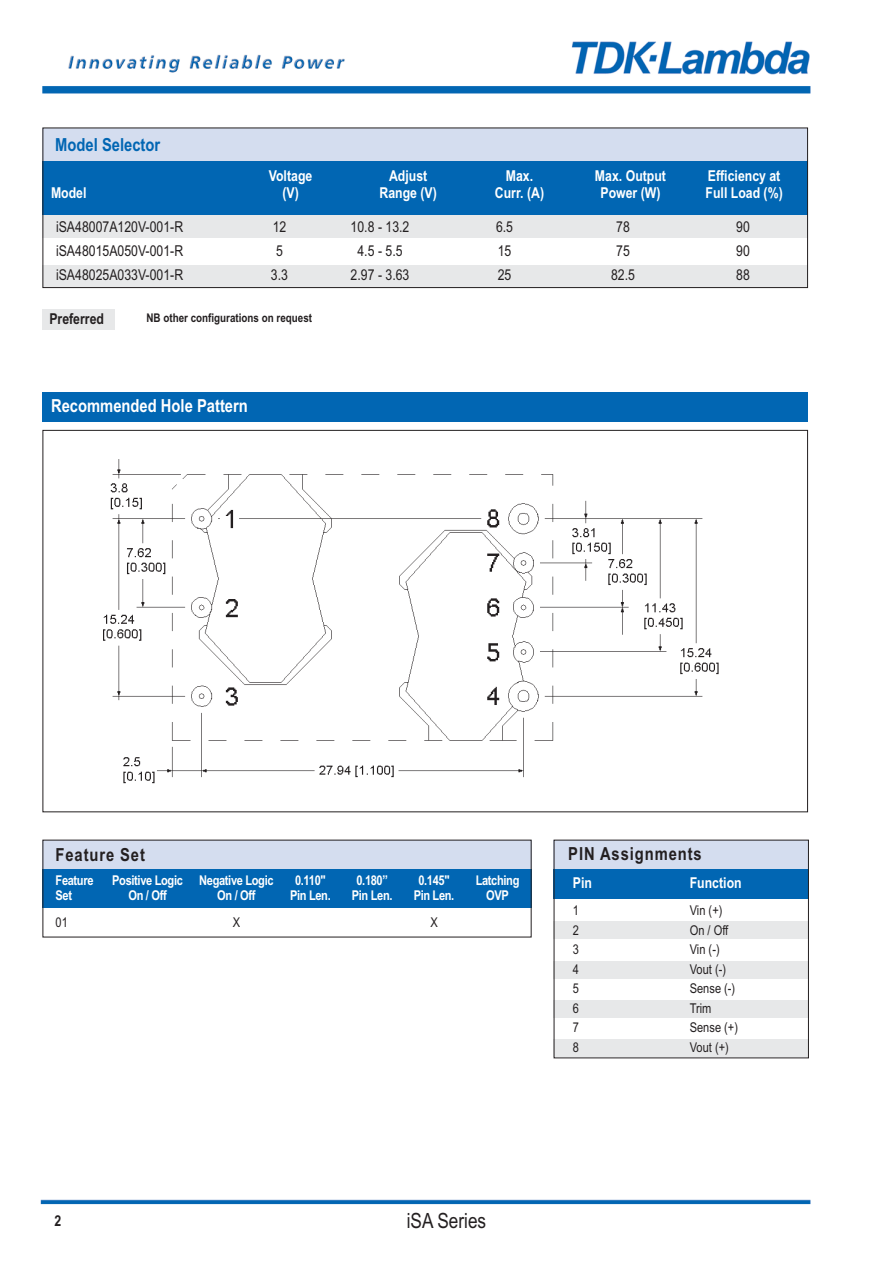
<style>
.page{position:relative;width:893px;height:1263px;background:#fff}
.page>*{position:absolute;margin:0;border:0;box-sizing:border-box;transform-origin:0 0}
.t1{font:21px "Arial Narrow";color:#231f20}
.t2{font:700 18px "Arial Narrow";letter-spacing:.05em;color:#231f20}
.t3{font:700 18px "Arial Narrow";color:#fff}
.t4{font:700 18px "Arial Narrow";color:#0166b3}
.t5{font:15px "Arial Narrow";color:#231f20}
.t6{font:700 15px "Arial Narrow";color:#fff}
.t7{font:700 15px "Arial Narrow";color:#231f20}
.t8{font:700 13.5px "Arial Narrow";letter-spacing:-.025em;color:#fff}
.t9{font:13.5px "Arial Narrow";color:#231f20}
.t10{font:700 12px "Arial Narrow";color:#231f20}
</style>
<div class="page">
<img style="left:40px;top:41px;width:771px;height:1164px">
<div style="left:43px;top:128px;width:765px;height:33px;background:#d4ddef"></div>
<div style="left:43px;top:161px;width:765px;height:54px;background:#0166b3"></div>
<div style="left:43px;top:431px;width:764px;height:380px;background:#fff"></div>
<img style="left:103px;top:459px;width:616px;height:325px">
<div style="left:43px;top:392px;width:765px;height:30px;background:#0166b3"></div>
<div style="left:43px;top:215px;width:765px;height:23px;background:#e7e8e9"></div>
<div style="left:43px;top:265px;width:765px;height:22px;background:#e7e8e9"></div>
<div style="left:43px;top:840px;width:488px;height:29px;background:#d4ddef"></div>
<div style="left:43px;top:869px;width:488px;height:39px;background:#0166b3"></div>
<div style="left:554px;top:922px;width:255px;height:17px;background:#e7e8e9"></div>
<div style="left:554px;top:961px;width:255px;height:17px;background:#e7e8e9"></div>
<div style="left:554px;top:1000px;width:255px;height:17px;background:#e7e8e9"></div>
<div style="left:554px;top:1040px;width:255px;height:17px;background:#e7e8e9"></div>
<div style="left:554px;top:840px;width:255px;height:29px;background:#d4ddef"></div>
<div style="left:554px;top:869px;width:255px;height:30px;background:#0166b3"></div>
<div style="left:43px;top:309px;width:72px;height:20px;background:#e7e8e9"></div>
<div style="left:43px;top:128px;width:765px;height:160px;border:1px solid #231f20"></div>
<p class="t4" style="left:55px;top:134px;width:106px">Model Selector</p>
<p class="t6" style="left:269px;top:167px;width:45px">Voltage</p>
<p class="t6" style="left:389px;top:167px;width:40px">Adjust</p>
<p class="t6" style="left:506px;top:167px;width:29px">Max.</p>
<p class="t6" style="left:595px;top:167px;width:73px">Max. Output</p>
<p class="t6" style="left:708px;top:167px;width:74px">Efficiency at</p>
<p class="t6" style="left:51px;top:184px;width:37px">Model</p>
<p class="t6" style="left:282px;top:184px;width:18px">(V)</p>
<p class="t6" style="left:379px;top:184px;width:59px">Range (V)</p>
<p class="t6" style="left:495px;top:184px;width:51px">Curr. (A)</p>
<p class="t6" style="left:600px;top:184px;width:62px">Power (W)</p>
<p class="t6" style="left:705px;top:184px;width:79px">Full Load (%)</p>
<p class="t5" style="left:56px;top:218px;width:129px">iSA48007A120V-001-R</p>
<p class="t5" style="left:273px;top:218px;width:15px">12</p>
<p class="t5" style="left:351px;top:218px;width:60px">10.8 - 13.2</p>
<p class="t5" style="left:496px;top:218px;width:19px">6.5</p>
<p class="t5" style="left:616px;top:218px;width:15px">78</p>
<p class="t5" style="left:736px;top:218px;width:15px">90</p>
<p class="t5" style="left:56px;top:242px;width:129px">iSA48015A050V-001-R</p>
<p class="t5" style="left:276px;top:242px;width:8px">5</p>
<p class="t5" style="left:357px;top:242px;width:47px">4.5 - 5.5</p>
<p class="t5" style="left:498px;top:242px;width:15px">15</p>
<p class="t5" style="left:616px;top:242px;width:15px">75</p>
<p class="t5" style="left:736px;top:242px;width:15px">90</p>
<p class="t5" style="left:56px;top:266px;width:129px">iSA48025A033V-001-R</p>
<p class="t5" style="left:271px;top:266px;width:19px">3.3</p>
<p class="t5" style="left:351px;top:266px;width:60px">2.97 - 3.63</p>
<p class="t5" style="left:498px;top:266px;width:15px">25</p>
<p class="t5" style="left:611px;top:266px;width:25px">82.5</p>
<p class="t5" style="left:736px;top:266px;width:15px">88</p>
<p class="t7" style="left:49px;top:310px;width:56px">Preferred</p>
<p class="t10" style="left:146px;top:311px;width:167px">NB other configurations on request</p>
<p class="t3" style="left:51px;top:395px;width:198px">Recommended Hole Pattern</p>
<p class="t2" style="left:56px;top:844px;width:91px">Feature Set</p>
<p class="t8" style="left:56px;top:872px;width:39px">Feature</p>
<p class="t8" style="left:112px;top:872px;width:163px">Positive Logic Negative Logic</p>
<p class="t8" style="left:295px;top:872px;width:32px">0.110"</p>
<p class="t8" style="left:356px;top:872px;width:33px">0.180”</p>
<p class="t8" style="left:418px;top:872px;width:33px">0.145"</p>
<p class="t8" style="left:476px;top:872px;width:45px">Latching</p>
<p class="t8" style="left:56px;top:887px;width:18px">Set</p>
<p class="t8" style="left:128px;top:887px;width:40px">On / Off</p>
<p class="t8" style="left:217px;top:887px;width:40px">On / Off</p>
<p class="t8" style="left:290px;top:887px;width:42px">Pin Len.</p>
<p class="t8" style="left:352px;top:887px;width:42px">Pin Len.</p>
<p class="t8" style="left:414px;top:887px;width:42px">Pin Len.</p>
<p class="t8" style="left:486px;top:887px;width:24px">OVP</p>
<p class="t9" style="left:56px;top:914px;width:14px">01</p>
<p class="t9" style="left:233px;top:914px;width:9px">X</p>
<p class="t9" style="left:430px;top:914px;width:9px">X</p>
<p class="t2" style="left:568px;top:843px;width:135px">PIN Assignments</p>
<p class="t6" style="left:573px;top:874px;width:21px">Pin</p>
<p class="t6" style="left:690px;top:874px;width:53px">Function</p>
<p class="t9" style="left:573px;top:902px;width:8px">1</p>
<p class="t9" style="left:690px;top:902px;width:34px">Vin (+)</p>
<p class="t9" style="left:573px;top:922px;width:8px">2</p>
<p class="t9" style="left:690px;top:922px;width:40px">On / Off</p>
<p class="t9" style="left:573px;top:941px;width:8px">3</p>
<p class="t9" style="left:690px;top:941px;width:31px">Vin (-)</p>
<p class="t9" style="left:573px;top:961px;width:8px">4</p>
<p class="t9" style="left:690px;top:961px;width:38px">Vout (-)</p>
<p class="t9" style="left:573px;top:980px;width:8px">5</p>
<p class="t9" style="left:690px;top:980px;width:47px">Sense (-)</p>
<p class="t9" style="left:573px;top:1000px;width:8px">6</p>
<p class="t9" style="left:690px;top:1000px;width:23px">Trim</p>
<p class="t9" style="left:573px;top:1019px;width:8px">7</p>
<p class="t9" style="left:690px;top:1019px;width:50px">Sense (+)</p>
<p class="t9" style="left:573px;top:1039px;width:8px">8</p>
<p class="t9" style="left:690px;top:1039px;width:41px">Vout (+)</p>
<p class="t7" style="left:55px;top:1212px;width:8px">2</p>
<h1 class="t1" style="left:407px;top:1208px;width:81px">iSA Series</h1>
</div>
